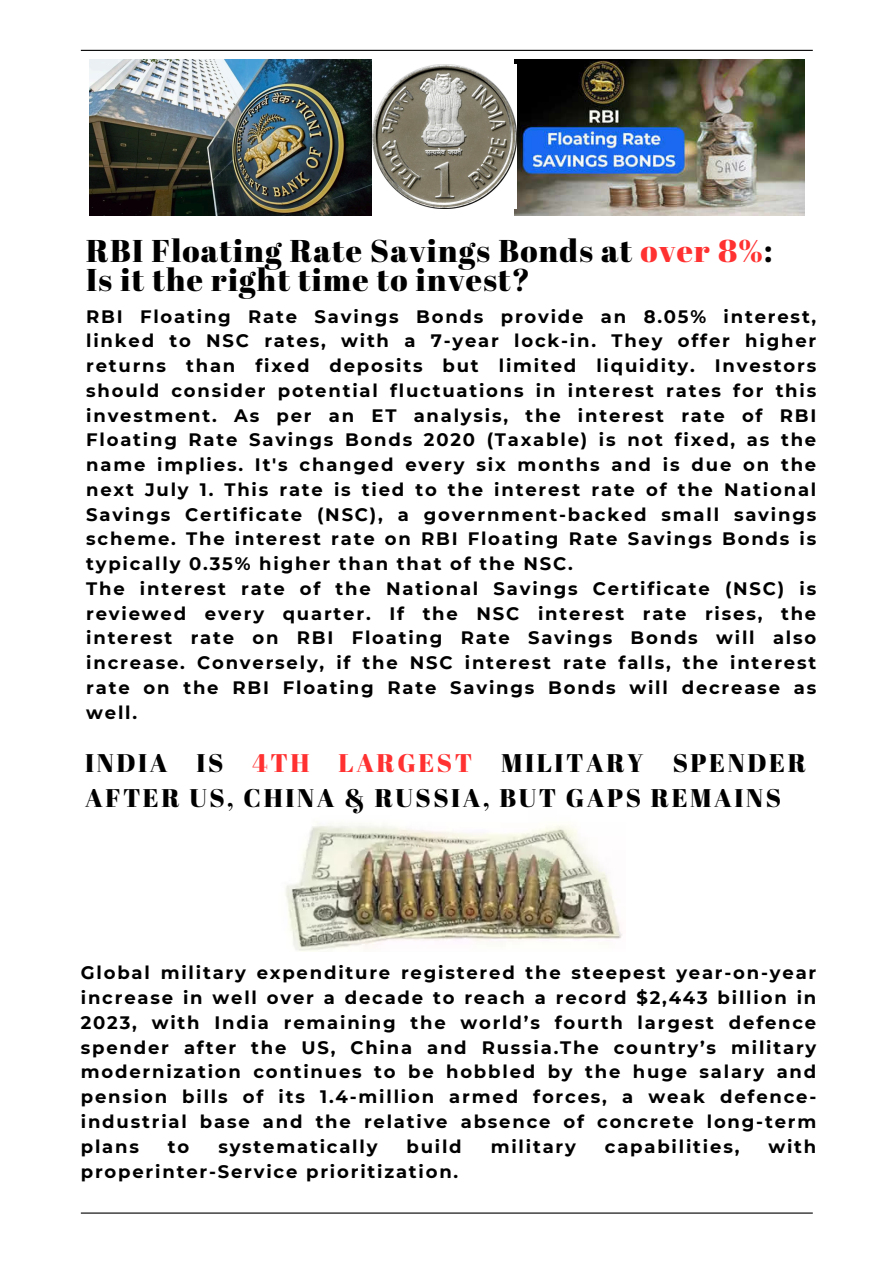
<style>
.page{position:relative;width:894px;height:1264px;background:#fff}
.page>*{position:absolute;margin:0;border:0;box-sizing:border-box;transform-origin:0 0}
.t1{font:31.5px/29.2px "Abril Fatface";letter-spacing:.04em;color:#000}
.t2{font:25.5px/34.8px "Abril Fatface";letter-spacing:.1em;color:#000}
.t3{font:700 18px/24.8px "Montserrat";letter-spacing:.1em;color:#000;text-align:justify}
.s1{color:#ff3131}
</style>
<div class="page">
<hr style="left:81px;top:50px;width:731px;height:1px;background:#000">
<hr style="left:81px;top:1212px;width:731px;height:1px;background:#000">
<img style="left:89px;top:60px;width:283px;height:155px">
<img style="left:514px;top:60px;width:290px;height:155px">
<img style="left:372px;top:65px;width:144px;height:144px">
<img style="left:285px;top:823px;width:337px;height:128px">
<h1 class="t1" style="left:86px;top:235px;width:687px">RBI Floating Rate Savings Bonds at <span class="s1">over 8%</span>:<br>Is it the right time to invest?</h1>
<p class="t3" style="left:86px;top:304px;width:731px">RBI Floating Rate Savings Bonds provide an 8.05% interest, linked to NSC rates, with a 7-year lock-in. They offer higher returns than fixed deposits but limited liquidity. Investors should consider potential fluctuations in interest rates for this investment. As per an ET analysis, the interest rate of RBI Floating Rate Savings Bonds 2020 (Taxable) is not fixed, as the name implies. It's changed every six months and is due on the next July 1. This rate is tied to the interest rate of the National Savings Certificate (NSC), a government-backed small savings scheme. The interest rate on RBI Floating Rate Savings Bonds is typically 0.35% higher than that of the NSC.</p>
<p class="t3" style="left:86px;top:576px;width:731px">The interest rate of the National Savings Certificate (NSC) is reviewed every quarter. If the NSC interest rate rises, the interest rate on RBI Floating Rate Savings Bonds will also increase. Conversely, if the NSC interest rate falls, the interest rate on the RBI Floating Rate Savings Bonds will decrease as well.</p>
<p class="t2" style="left:85px;top:744px;width:722px">INDIA IS <span class="s1">4TH LARGEST</span> MILITARY SPENDER<br>AFTER US, CHINA &amp; RUSSIA, BUT GAPS REMAINS</p>
<p class="t3" style="left:81px;top:960px;width:736px">Global military expenditure registered the steepest year-on-year increase in well over a decade to reach a record $2,443 billion in 2023, with India remaining the world’s fourth largest defence spender after the US, China and Russia.The country’s military modernization continues to be hobbled by the huge salary and pension bills of its 1.4-million armed forces, a weak defence&shy;industrial base and the relative absence of concrete long-term plans</p>
<p class="t3" style="left:168px;top:1133px;width:23px">to</p>
<p class="t3" style="left:218px;top:1133px;width:161px">systematically</p>
<p class="t3" style="left:406px;top:1133px;width:57px">build</p>
<p class="t3" style="left:490px;top:1133px;width:87px">military</p>
<p class="t3" style="left:604px;top:1133px;width:136px">capabilities,</p>
<p class="t3" style="left:768px;top:1133px;width:49px">with</p>
<p class="t3" style="left:81px;top:1158px;width:379px">properinter-Service prioritization.</p>
</div>
